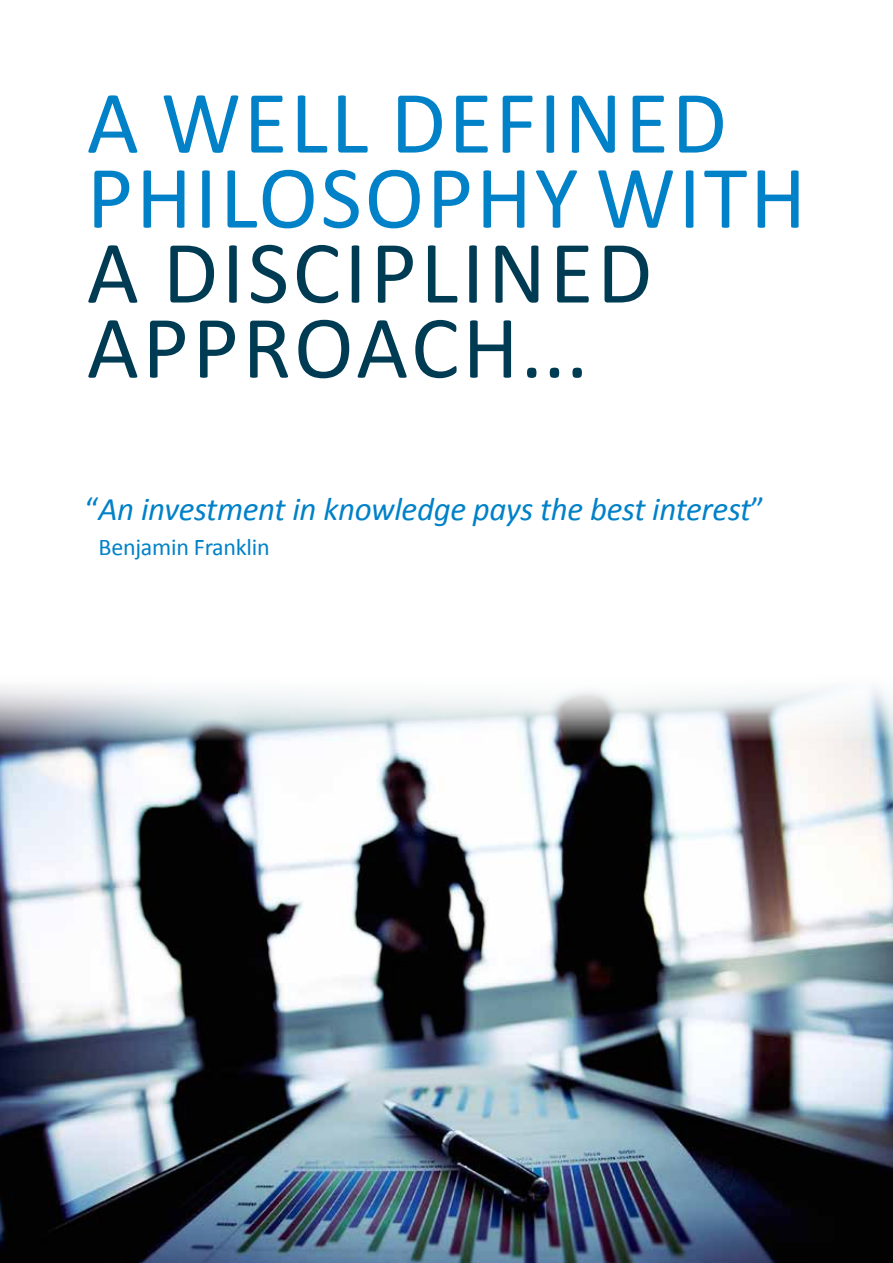
<style>
.page{position:relative;width:893px;height:1263px;background:#fff}
.page>*{position:absolute;margin:0;border:0;box-sizing:border-box;transform-origin:0 0}
.t1{font:90px/75px "Calibri";letter-spacing:.03em;color:#0081c8}
.t2{font:90px/75px "Calibri";letter-spacing:.04em;color:#003b54}
.t3{font:italic 33px "Calibri";letter-spacing:-.01em;color:#0081c8}
.t4{font:24px "Calibri";letter-spacing:-.01em;color:#0081c8}
.s1{font-style:normal}
</style>
<div class="page">
<img style="left:0;top:687px;width:893px;height:576px">
<h1 class="t1" style="left:87px;top:85px;width:721px">A WELL DEFINED<br>PHILOSOPHY WITH</h1>
<h1 class="t2" style="left:87px;top:235px;width:567px">A DISCIPLINED<br>APPROACH...</h1>
<p class="t3" style="left:85px;top:487px;width:681px"><span class="s1">“</span>An investment in knowledge pays the best interest<span class="s1">”</span></p>
<p class="t4" style="left:99px;top:531px;width:173px">Benjamin Franklin</p>
</div>
